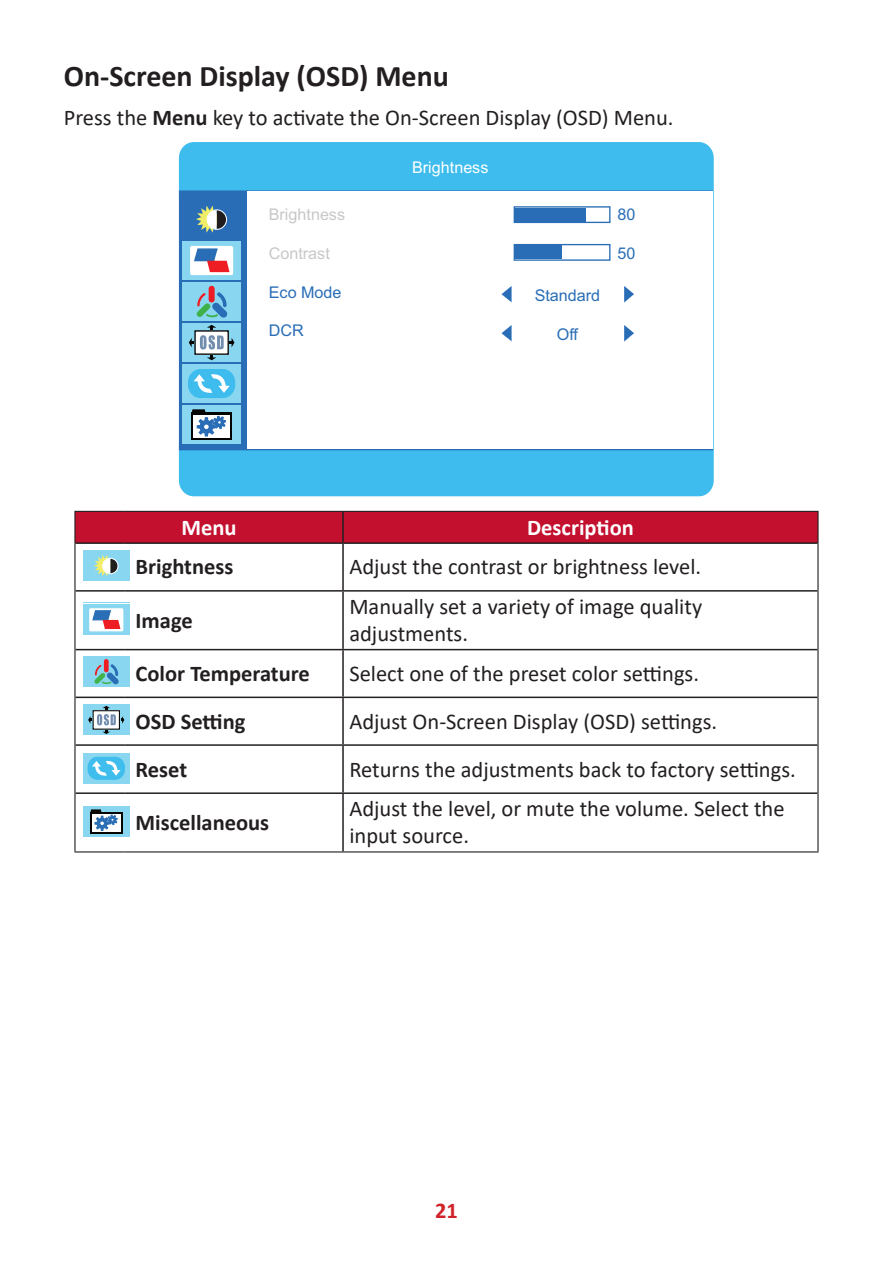
<style>
.page{position:relative;width:893px;height:1263px;background:#fff}
.page>*{position:absolute;margin:0;border:0;box-sizing:border-box;transform-origin:0 0}
.Heading_2{font:700 30px "Calibri";color:#231f20}
.Body{font:22.5px/27px "Calibri";color:#231f20}
.Body-2{font:700 22.5px "Calibri";color:#231f20}
.Table-Header{font:700 22.5px "Calibri";color:#fff}
.t1{font:700 22.5px "Calibri";color:#d1232a}
.t2{font:16.2px "Arial";color:#286db6}
.t3{font:16.2px "Arial";color:#c9c8c8}
.t4{font:16.2px "Arial";color:#fff}
.s1{font-weight:700}
</style>
<div class="page">
<div style="left:180px;top:143px;width:533px;height:353px;background:#3dbced;border-radius:15px"></div>
<svg style="left:179px;top:190px;width:535px;height:261px;background:#3d84c3"></svg>
<div style="left:247px;top:192px;width:466px;height:257px;background:#fff"></div>
<div style="left:182px;top:241px;width:59px;height:39px;background:#89d6f0"></div>
<div style="left:190px;top:246px;width:43px;height:29px;background:#fff;border-radius:2px"></div>
<svg style="left:194px;top:248px;width:36px;height:24px"></svg>
<div style="left:182px;top:282px;width:59px;height:39px;background:#89d6f0"></div>
<div style="left:209px;top:286px;width:6px;height:16px;background:#ee1d23;border-radius:3px"></div>
<svg style="left:196px;top:291px;width:32px;height:27px"></svg>
<div style="left:182px;top:323px;width:59px;height:39px;background:#89d6f0"></div>
<div style="left:194px;top:330px;width:35px;height:25px;background:#fff;border:1px solid #040503"></div>
<svg style="left:200px;top:335px;width:24px;height:15px"></svg>
<svg style="left:230px;top:338px;width:4px;height:9px"></svg>
<svg style="left:189px;top:338px;width:4px;height:9px"></svg>
<svg style="left:207px;top:325px;width:9px;height:4px"></svg>
<svg style="left:207px;top:356px;width:9px;height:4px"></svg>
<div style="left:182px;top:364px;width:59px;height:39px;background:#89d6f0"></div>
<div style="left:188px;top:369px;width:47px;height:29px;background:#3dbced;border:1px solid #3dbced;border-radius:12px"></div>
<svg style="left:194px;top:374px;width:36px;height:19px"></svg>
<div style="left:182px;top:405px;width:59px;height:39px;background:#89d6f0"></div>
<div style="left:191px;top:412px;width:41px;height:28px;background:linear-gradient(to right,#040503,#040503)"></div>
<div style="left:194px;top:415px;width:36px;height:22px;background:#fff"></div>
<svg style="left:191px;top:409px;width:36px;height:28px"></svg>
<div style="left:182px;top:200px;width:59px;height:39px;background:#286db6"></div>
<div style="left:182px;top:200px;width:60px;height:39px;border:1px solid #286db6"></div>
<svg style="left:196px;top:206px;width:30px;height:27px"></svg>
<div style="left:207px;top:209px;width:20px;height:21px;border:1px solid #fff;border-radius:50%"></div>
<svg style="left:513px;top:206px;width:98px;height:55px"></svg>
<div style="left:515px;top:208px;width:71px;height:13px;background:#286db6"></div>
<div style="left:515px;top:246px;width:47px;height:13px;background:#286db6"></div>
<svg style="left:502px;top:286px;width:10px;height:16px"></svg>
<svg style="left:502px;top:325px;width:10px;height:16px"></svg>
<svg style="left:624px;top:325px;width:10px;height:16px"></svg>
<svg style="left:624px;top:286px;width:10px;height:16px"></svg>
<div style="left:76px;top:512px;width:741px;height:30px;background:#c3102f"></div>
<hr style="left:74px;top:511px;width:50px;height:1px;background:#231f20">
<hr style="left:74px;top:512px;width:2px;height:31px;background:#231f20">
<hr style="left:124px;top:511px;width:219px;height:1px;background:#231f20">
<hr style="left:343px;top:511px;width:476px;height:1px;background:#231f20">
<hr style="left:817px;top:512px;width:2px;height:31px;background:#231f20">
<hr style="left:74px;top:543px;width:2px;height:48px;background:#231f20">
<hr style="left:817px;top:543px;width:2px;height:48px;background:#231f20">
<hr style="left:74px;top:591px;width:2px;height:59px;background:#231f20">
<hr style="left:817px;top:591px;width:2px;height:59px;background:#231f20">
<hr style="left:74px;top:650px;width:2px;height:47px;background:#231f20">
<hr style="left:817px;top:650px;width:2px;height:47px;background:#231f20">
<hr style="left:74px;top:697px;width:2px;height:48px;background:#231f20">
<hr style="left:817px;top:697px;width:2px;height:48px;background:#231f20">
<hr style="left:74px;top:745px;width:2px;height:48px;background:#231f20">
<hr style="left:817px;top:745px;width:2px;height:48px;background:#231f20">
<hr style="left:74px;top:793px;width:2px;height:58px;background:#231f20">
<hr style="left:817px;top:793px;width:2px;height:58px;background:#231f20">
<hr style="left:74px;top:851px;width:50px;height:1px;background:#231f20">
<hr style="left:124px;top:851px;width:219px;height:1px;background:#231f20">
<hr style="left:343px;top:851px;width:476px;height:1px;background:#231f20">
<hr style="left:342px;top:512px;width:2px;height:30px;background:#231f20">
<hr style="left:76px;top:542px;width:48px;height:2px;background:#231f20">
<hr style="left:124px;top:542px;width:219px;height:2px;background:#231f20">
<hr style="left:343px;top:542px;width:474px;height:2px;background:#231f20">
<hr style="left:342px;top:544px;width:2px;height:46px;background:#231f20">
<hr style="left:76px;top:590px;width:48px;height:2px;background:#231f20">
<hr style="left:124px;top:590px;width:219px;height:2px;background:#231f20">
<hr style="left:343px;top:590px;width:474px;height:2px;background:#231f20">
<hr style="left:342px;top:592px;width:2px;height:57px;background:#231f20">
<hr style="left:76px;top:649px;width:48px;height:1px;background:#231f20">
<hr style="left:124px;top:649px;width:219px;height:1px;background:#231f20">
<hr style="left:343px;top:649px;width:474px;height:1px;background:#231f20">
<hr style="left:342px;top:650px;width:2px;height:47px;background:#231f20">
<hr style="left:76px;top:697px;width:48px;height:1px;background:#231f20">
<hr style="left:124px;top:697px;width:219px;height:1px;background:#231f20">
<hr style="left:343px;top:697px;width:474px;height:1px;background:#231f20">
<hr style="left:342px;top:698px;width:2px;height:46px;background:#231f20">
<hr style="left:76px;top:744px;width:48px;height:2px;background:#231f20">
<hr style="left:124px;top:744px;width:219px;height:2px;background:#231f20">
<hr style="left:343px;top:744px;width:474px;height:2px;background:#231f20">
<hr style="left:342px;top:746px;width:2px;height:46px;background:#231f20">
<hr style="left:76px;top:792px;width:48px;height:2px;background:#231f20">
<hr style="left:124px;top:792px;width:219px;height:2px;background:#231f20">
<hr style="left:343px;top:792px;width:474px;height:2px;background:#231f20">
<hr style="left:342px;top:794px;width:2px;height:57px;background:#231f20">
<div style="left:83px;top:551px;width:46px;height:30px;background:#89d6f0"></div>
<svg style="left:94px;top:555px;width:24px;height:21px"></svg>
<div style="left:102px;top:558px;width:16px;height:16px;border:1px solid #fff;border-radius:50%"></div>
<div style="left:83px;top:605px;width:46px;height:30px;background:#89d6f0"></div>
<div style="left:89px;top:608px;width:34px;height:23px;background:#fff;border-radius:2px"></div>
<svg style="left:92px;top:610px;width:28px;height:19px"></svg>
<div style="left:83px;top:656px;width:46px;height:31px;background:#89d6f0"></div>
<div style="left:104px;top:659px;width:5px;height:13px;background:#ee1d23;border-radius:2px"></div>
<svg style="left:94px;top:663px;width:25px;height:22px"></svg>
<div style="left:83px;top:705px;width:46px;height:30px;background:#89d6f0"></div>
<svg style="left:88px;top:706px;width:36px;height:28px"></svg>
<div style="left:83px;top:753px;width:46px;height:30px;background:#89d6f0"></div>
<div style="left:88px;top:757px;width:36px;height:22px;background:#3fbded;border-radius:10px"></div>
<div style="left:88px;top:757px;width:37px;height:23px;border:1px solid #3fbded;border-radius:10px"></div>
<svg style="left:92px;top:760px;width:29px;height:16px"></svg>
<div style="left:83px;top:806px;width:46px;height:31px;background:#89d6f0"></div>
<div style="left:90px;top:812px;width:32px;height:21px;background:#050504"></div>
<div style="left:92px;top:814px;width:29px;height:18px;background:#fff"></div>
<svg style="left:90px;top:809px;width:28px;height:22px"></svg>
<p class="Heading_2" style="left:64px;top:55px;width:387px">On-Screen Display (OSD) Menu</p>
<p class="Body" style="left:64px;top:103px;width:611px">Press the <span class="s1">Menu</span> key to activate the On-Screen Display (OSD) Menu.</p>
<p class="t4" style="left:412px;top:157px;width:78px">Brightness</p>
<p class="t3" style="left:269px;top:203px;width:78px">Brightness</p>
<p class="t3" style="left:269px;top:242px;width:63px">Contrast</p>
<p class="t2" style="left:269px;top:281px;width:74px">Eco Mode</p>
<p class="t2" style="left:269px;top:320px;width:36px">DCR</p>
<p class="t2" style="left:617px;top:203px;width:19px">80</p>
<p class="t2" style="left:617px;top:242px;width:19px">50</p>
<p class="t2" style="left:535px;top:284px;width:67px">Standard</p>
<p class="t2" style="left:557px;top:323px;width:23px">Off</p>
<p class="Table-Header" style="left:181px;top:511px;width:57px">Menu</p>
<p class="Table-Header" style="left:527px;top:511px;width:108px">Description</p>
<p class="Body-2" style="left:136px;top:551px;width:99px">Brightness</p>
<p class="Body" style="left:349px;top:553px;width:353px">Adjust the contrast or brightness level.</p>
<p class="Body-2" style="left:136px;top:604px;width:59px">Image</p>
<p class="Body" style="left:349px;top:593px;width:354px">Manually set a variety of image quality adjustments.</p>
<p class="Body-2" style="left:136px;top:657px;width:176px">Color Temperature</p>
<p class="Body" style="left:349px;top:659px;width:351px">Select one of the preset color settings.</p>
<p class="Body-2" style="left:136px;top:705px;width:111px">OSD Setting</p>
<p class="Body" style="left:349px;top:707px;width:369px">Adjust On-Screen Display (OSD) settings.</p>
<p class="Body-2" style="left:136px;top:753px;width:53px">Reset</p>
<p class="Body" style="left:349px;top:755px;width:448px">Returns the adjustments back to factory settings.</p>
<p class="Body-2" style="left:136px;top:806px;width:135px">Miscellaneous</p>
<p class="Body" style="left:349px;top:795px;width:437px">Adjust the level, or mute the volume. Select the input source.</p>
<p class="t1" style="left:435px;top:1194px;width:24px">21</p>
</div>
